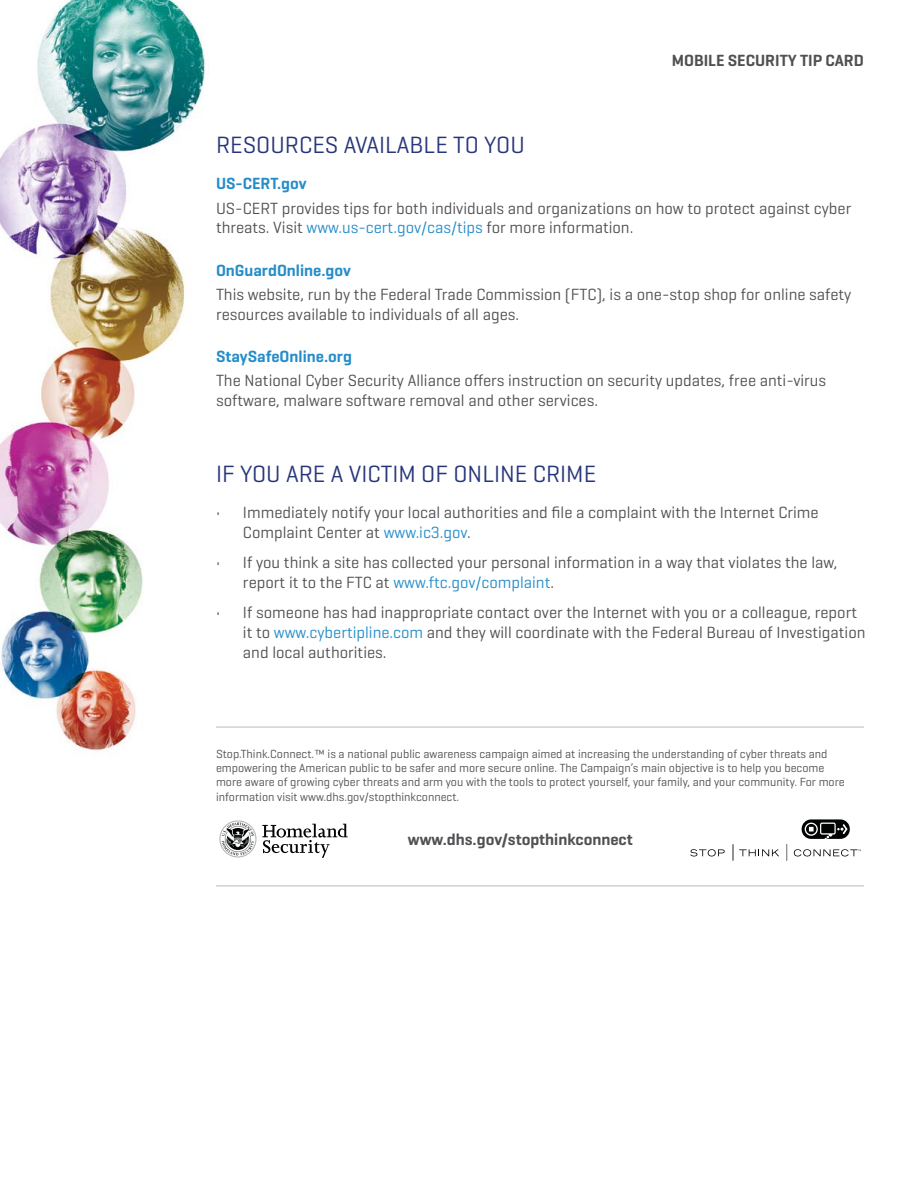
<style>
.page{position:relative;width:918px;height:1188px;background:#fff}
.page>*{position:absolute;margin:0;border:0;box-sizing:border-box;transform-origin:0 0}
.t1{font:24px "Geogrotesque";color:#27367a}
.t2{font:16.5px/19.8px "Geogrotesque";color:#4f5052}
.t3{font:600 16.5px "Geogrotesque";color:#4f5052}
.t4{font:600 16.5px "Geogrotesque";color:#258dc9}
.t5{font:12px/14.4px "Geogrotesque";color:#4f5052}
.s1{color:#258dc9}
</style>
<div class="page">
<img style="left:0;top:0;width:206px;height:751px">
<svg style="left:786px;top:844px;width:1px;height:17px"></svg>
<hr style="left:216px;top:885px;width:648px;height:2px;background:#d1d2d3">
<hr style="left:216px;top:726px;width:648px;height:2px;background:#d1d2d3">
<svg style="left:219px;top:820px;width:129px;height:38px"></svg>
<svg style="left:690px;top:849px;width:35px;height:7px"></svg>
<svg style="left:733px;top:844px;width:46px;height:17px"></svg>
<svg style="left:802px;top:819px;width:48px;height:20px"></svg>
<svg style="left:794px;top:849px;width:67px;height:7px"></svg>
<p class="t3" style="left:672px;top:54px;width:194px">MOBILE SECURITY TIP CARD</p>
<h1 class="t1" style="left:216px;top:135px;width:310px">RESOURCES AVAILABLE TO YOU</h1>
<p class="t4" style="left:216px;top:177px;width:92px">US-CERT.gov</p>
<p class="t2" style="left:216px;top:199px;width:637px">US-CERT provides tips for both individuals and organizations on how to protect against cyber threats. Visit <span class="s1">www.us-cert.gov/cas/tips</span> for more information.</p>
<p class="t4" style="left:216px;top:264px;width:136px">OnGuardOnline.gov</p>
<p class="t2" style="left:216px;top:286px;width:637px">This website, run by the Federal Trade Commission (FTC), is a one-stop shop for online safety resources available to individuals of all ages.</p>
<p class="t4" style="left:216px;top:350px;width:137px">StaySafeOnline.org</p>
<p class="t2" style="left:216px;top:372px;width:612px">The National Cyber Security Alliance offers instruction on security updates, free anti-virus software, malware software removal and other services.</p>
<h1 class="t1" style="left:216px;top:464px;width:382px">IF YOU ARE A VICTIM OF ONLINE CRIME</h1>
<p class="t2" style="left:243px;top:503px;width:577px;text-indent:-27px">• Immediately notify your local authorities and file a complaint with the Internet Crime<br>Complaint Center at <span class="s1">www.ic3.gov</span>.</p>
<p class="t2" style="left:243px;top:553px;width:596px;text-indent:-27px">• If you think a site has collected your personal information in a way that violates the law, report it to the FTC at <span class="s1">www.ftc.gov/complaint</span>.</p>
<p class="t2" style="left:243px;top:603px;width:624px;text-indent:-27px">• If someone has had inappropriate contact over the Internet with you or a colleague, report it to <span class="s1">www.cybertipline.com</span> and they will coordinate with the Federal Bureau of Investigation and local authorities.</p>
<p class="t5" style="left:216px;top:747px;width:630px">Stop.Think.Connect.™ is a national public awareness campaign aimed at increasing the understanding of cyber threats and empowering the American public to be safer and more secure online. The Campaign’s main objective is to help you become more aware of growing cyber threats and arm you with the tools to protect yourself, your family, and your community. For more information visit www.dhs.gov/stopthinkconnect.</p>
<p class="t3" style="left:408px;top:833px;width:226px">www.dhs.gov/stopthinkconnect</p>
</div>
